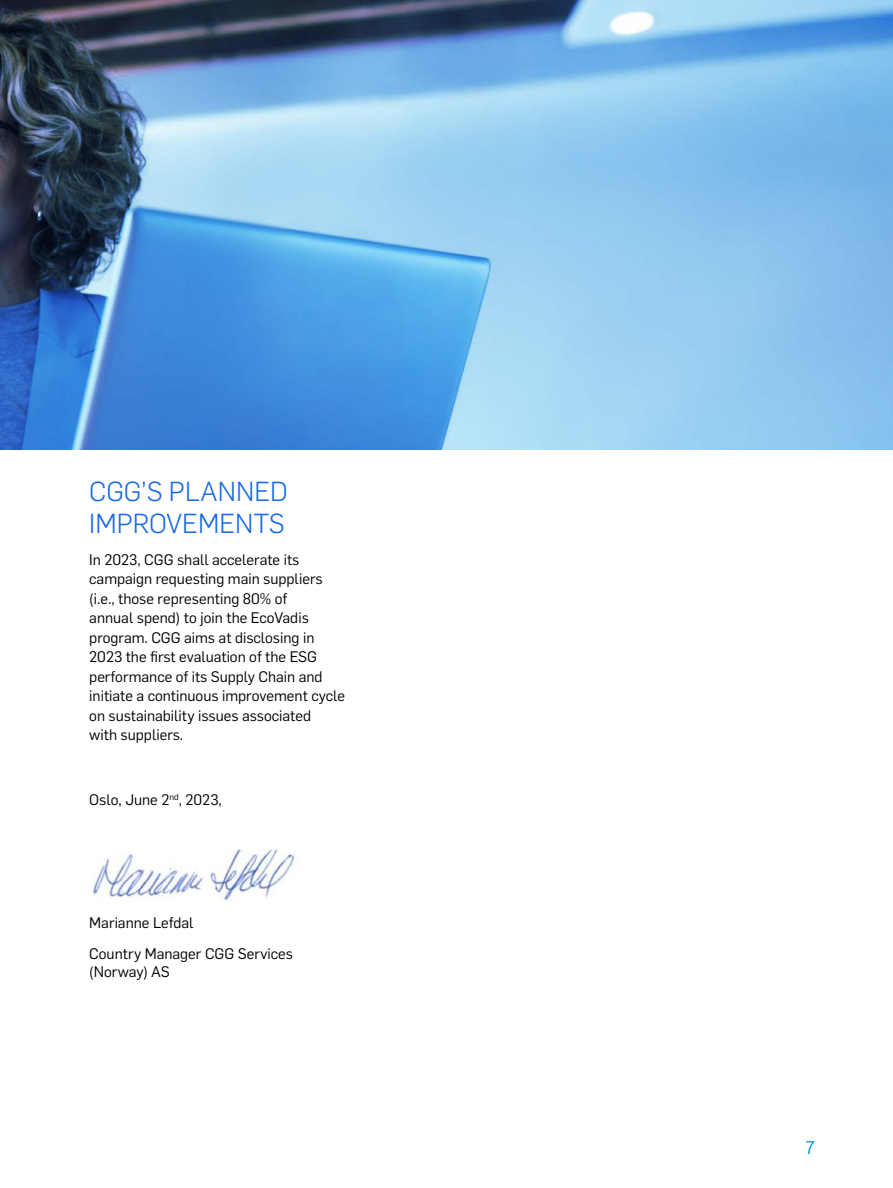
<style>
.page{position:relative;width:893px;height:1188px;background:#fff}
.page>*{position:absolute;margin:0;border:0;box-sizing:border-box;transform-origin:0 0}
.t1{font:300 27px/31.5px "Flama";color:#1769e4}
.t2{font:18px "Flama";color:#0093d0}
.t3{font:15px/19.5px "Flama";color:#000}
</style>
<div class="page">
<img style="left:0;top:0;width:893px;height:450px">
<img style="left:90px;top:846px;width:205px;height:57px">
<h1 class="t1" style="left:89px;top:474px;width:200px">CGG’S PLANNED<br>IMPROVEMENTS</h1>
<p class="t3" style="left:89px;top:549px;width:257px">In 2023, CGG shall accelerate its campaign requesting main suppliers (i.e., those representing 80% of<br>annual spend) to join the EcoVadis program. CGG aims at disclosing in 2023 the first evaluation of the ESG performance of its Supply Chain and initiate a continuous improvement cycle on sustainability issues associated<br>with suppliers.</p>
<p class="t3" style="left:89px;top:789px;width:134px">Oslo, June 2<sup>nd</sup>, 2023,</p>
<p class="t3" style="left:89px;top:906px;width:205px;line-height:30.8px">Marianne Lefdal<br>Country Manager CGG Services</p>
<p class="t3" style="left:89px;top:961px;width:82px">(Norway) AS</p>
<p class="t2" style="left:806px;top:1134px;width:11px">7</p>
</div>
